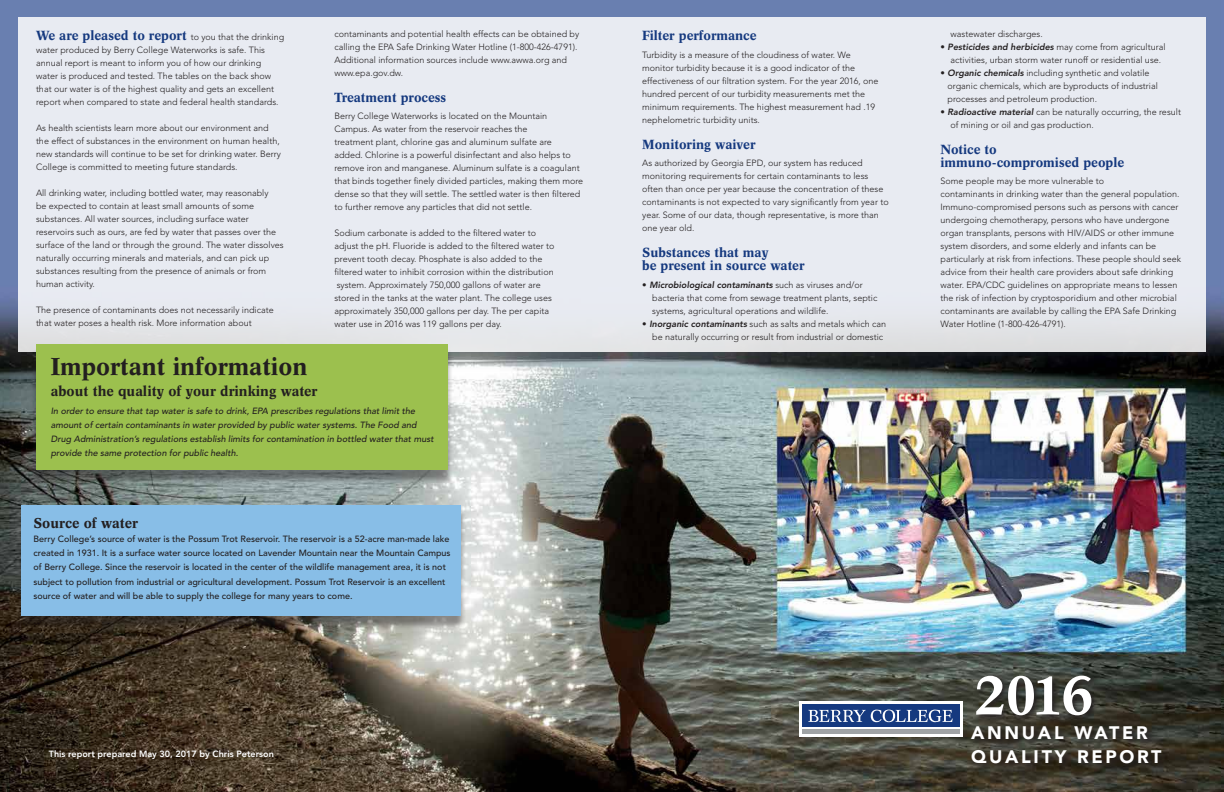
<style>
.page{position:relative;width:1224px;height:792px;background:#fff}
.page>*{position:absolute;margin:0;border:0;box-sizing:border-box;transform-origin:0 0}
.t1{font:500 54px "Concorde BQ";color:#fff}
.t2{font:500 24px "Concorde BQ";color:#231f20}
.t3{font:900 18px/24px "Avenir LT Std";letter-spacing:.15em;color:#fff}
.t4{font:500 14px "Concorde BQ";color:#231f20}
.t5{font:500 13px/13px "Concorde BQ";color:#15397f}
.t6{font:300 9px/13px "Avenir LT Std";color:#231f20}
.t7{font:500 9px/14px "Avenir LT Std";color:#231f20}
.t8{font:italic 500 9px/14px "Avenir LT Std";color:#231f20}
.t9{font:800 9px "Avenir LT Std";color:#fff}
.s1{font-family:"Avenir LT Std";font-weight:300;font-size:9px;color:#231f20}
.s2{font-weight:500}
.s3{font-weight:800;font-style:italic}
</style>
<div class="page">
<img style="left:0;top:0;width:1224px;height:792px">
<div style="left:19px;top:17px;width:1187px;height:334px;background:#e8ebf2"></div>
<div style="left:30px;top:349px;width:423px;height:136px;background:#231f20;opacity:.45"></div>
<div style="left:36px;top:344px;width:412px;height:126px;background:#9cc04e"></div>
<div style="left:16px;top:509px;width:450px;height:122px;background:#231f20;opacity:.45"></div>
<div style="left:22px;top:505px;width:439px;height:110px;background:#88bee7"></div>
<svg style="left:970px;top:724px;width:200px;height:47px;background:#38342a"></svg>
<div style="left:799px;top:701px;width:164px;height:36px;background:#fff"></div>
<div style="left:802px;top:705px;width:158px;height:22px;background:#15397f"></div>
<div style="left:802px;top:729px;width:158px;height:5px;background:#a0a3a5"></div>
<svg style="left:808px;top:710px;width:145px;height:12px"></svg>
<svg style="left:974px;top:673px;width:126px;height:51px;background:#383832"></svg>
<h3 class="t5" style="left:36px;top:29px;width:250px">We are pleased to report <span class="s1">to you that the drinking</span></h3>
<p class="t6" style="left:36px;top:44px;width:244px">water produced by Berry College Waterworks is safe. This annual report is meant to inform you of how our drinking water is produced and tested. The tables on the back show that our water is of the highest quality and gets an excellent report when compared to state and federal health standards.</p>
<p class="t6" style="left:36px;top:121px;width:246px">As health scientists learn more about our environment and the effect of substances in the environment on human health, new standards will continue to be set for drinking water. Berry College is committed to meeting future standards.</p>
<p class="t6" style="left:36px;top:186px;width:249px">All drinking water, including bottled water, may reasonably<br>be expected to contain at least small amounts of some substances. All water sources, including surface water reservoirs such as ours, are fed by water that passes over the surface of the land or through the ground. The water dissolves naturally occurring minerals and materials, and can pick up substances resulting from the presence of animals or from human activity.</p>
<p class="t6" style="left:36px;top:303px;width:239px">The presence of contaminants does not necessarily indicate that water poses a health risk. More information about</p>
<p class="t6" style="left:334px;top:27px;width:246px">contaminants and potential health effects can be obtained by calling the EPA Safe Drinking Water Hotline (1-800-426-4791).<br>Additional information sources include www.awwa.org and www.epa.gov.dw.</p>
<h3 class="t5" style="left:334px;top:91px;width:113px">Treatment process</h3>
<p class="t6" style="left:334px;top:110px;width:250px">Berry College Waterworks is located on the Mountain Campus. As water from the reservoir reaches the<br>treatment plant, chlorine gas and aluminum sulfate are<br>added. Chlorine is a powerful disinfectant and also helps to remove iron and manganese. Aluminum sulfate is a coagulant that binds together finely divided particles, making them more dense so that they will settle. The settled water is then filtered to further remove any particles that did not settle.</p>
<p class="t6" style="left:334px;top:227px;width:222px">Sodium carbonate is added to the filtered water to adjust the pH. Fluoride is added to the filtered water to prevent tooth decay. Phosphate is also added to the filtered water to inhibit corrosion within the distribution system. Approximately 750,000 gallons of water are stored in the tanks at the water plant. The college uses approximately 350,000 gallons per day. The per capita water use in 2016 was 119 gallons per day.</p>
<h2 class="t2" style="left:51px;top:352px;width:258px">Important information</h2>
<h3 class="t4" style="left:51px;top:382px;width:268px">about the quality of your drinking water</h3>
<p class="t8" style="left:51px;top:404px;width:385px">In order to ensure that tap water is safe to drink, EPA prescribes regulations that limit the amount of certain contaminants in water provided by public water systems. The Food and Drug Administration’s regulations establish limits for contamination in bottled water that must provide the same protection for public health.</p>
<h3 class="t4" style="left:34px;top:515px;width:106px">Source of water</h3>
<p class="t7" style="left:34px;top:533px;width:418px">Berry College’s source of water is the Possum Trot Reservoir. The reservoir is a 52-acre man-made lake created in 1931. It is a surface water source located on Lavender Mountain near the Mountain Campus of Berry College. Since the reservoir is located in the center of the wildlife management area, it is not subject to pollution from industrial or agricultural development. Possum Trot Reservoir is an excellent source of water and will be able to supply the college for many years to come.</p>
<p class="t9" style="left:49px;top:748px;width:226px">This report prepared May 30, 2017 by Chris Peterson</p>
<h3 class="t5" style="left:642px;top:29px;width:116px">Filter performance</h3>
<p class="t6" style="left:642px;top:48px;width:238px">Turbidity is a measure of the cloudiness of water. We monitor turbidity because it is a good indicator of the effectiveness of our filtration system. For the year 2016, one hundred percent of our turbidity measurements met the minimum requirements. The highest measurement had .19 nephelometric turbidity units.</p>
<h3 class="t5" style="left:642px;top:138px;width:115px">Monitoring waiver</h3>
<p class="t6" style="left:642px;top:157px;width:248px">As authorized by Georgia EPD, our system has reduced monitoring requirements for certain contaminants to less often than once per year because the concentration of these contaminants is not expected to vary significantly from year to year. Some of our data, though representative, is more than one year old.</p>
<h3 class="t5" style="left:642px;top:246px;width:164px">Substances that may<br>be present in source water</h3>
<p class="t6" style="left:652px;top:278px;width:227px;text-indent:-10px"><span class="s2">•</span> <span class="s3">Microbiological contaminants</span> such as viruses and/or bacteria that come from sewage treatment plants, septic systems, agricultural operations and wildlife.</p>
<p class="t6" style="left:652px;top:317px;width:235px;text-indent:-10px"><span class="s2">•</span> <span class="s3">Inorganic contaminants</span> such as salts and metals which can be naturally occurring or result from industrial or domestic</p>
<p class="t6" style="left:951px;top:27px;width:94px">wastewater discharges.</p>
<p class="t6" style="left:951px;top:40px;width:217px;text-indent:-10px"><span class="s2">•</span> <span class="s3">Pesticides and herbicides</span> may come from agricultural activities, urban storm water runoff or residential use.</p>
<p class="t6" style="left:948px;top:66px;width:212px;text-indent:-7px"><span class="s2">•</span> <span class="s3">Organic chemicals</span> including synthetic and volatile organic chemicals, which are byproducts of industrial processes and petroleum production.</p>
<p class="t6" style="left:951px;top:105px;width:232px;text-indent:-10px"><span class="s2">•</span> <span class="s3">Radioactive material</span> can be naturally occurring, the result of mining or oil and gas production.</p>
<h3 class="t5" style="left:941px;top:143px;width:185px">Notice to immuno-compromised people</h3>
<p class="t6" style="left:941px;top:175px;width:242px">Some people may be more vulnerable to<br>contaminants in drinking water than the general population.<br>Immuno-compromised persons such as persons with cancer undergoing chemotherapy, persons who have undergone organ transplants, persons with HIV/AIDS or other immune system disorders, and some elderly and infants can be particularly at risk from infections. These people should seek advice from their health care providers about safe drinking water. EPA/CDC guidelines on appropriate means to lessen the risk of infection by cryptosporidium and other microbial contaminants are available by calling the EPA Safe Drinking Water Hotline (1-800-426-4791).</p>
<h1 class="t1" style="left:975px;top:664px;width:119px">2016</h1>
<h3 class="t3" style="left:971px;top:720px;width:192px">ANNUAL WATER<br>QUALITY REPORT</h3>
</div>
